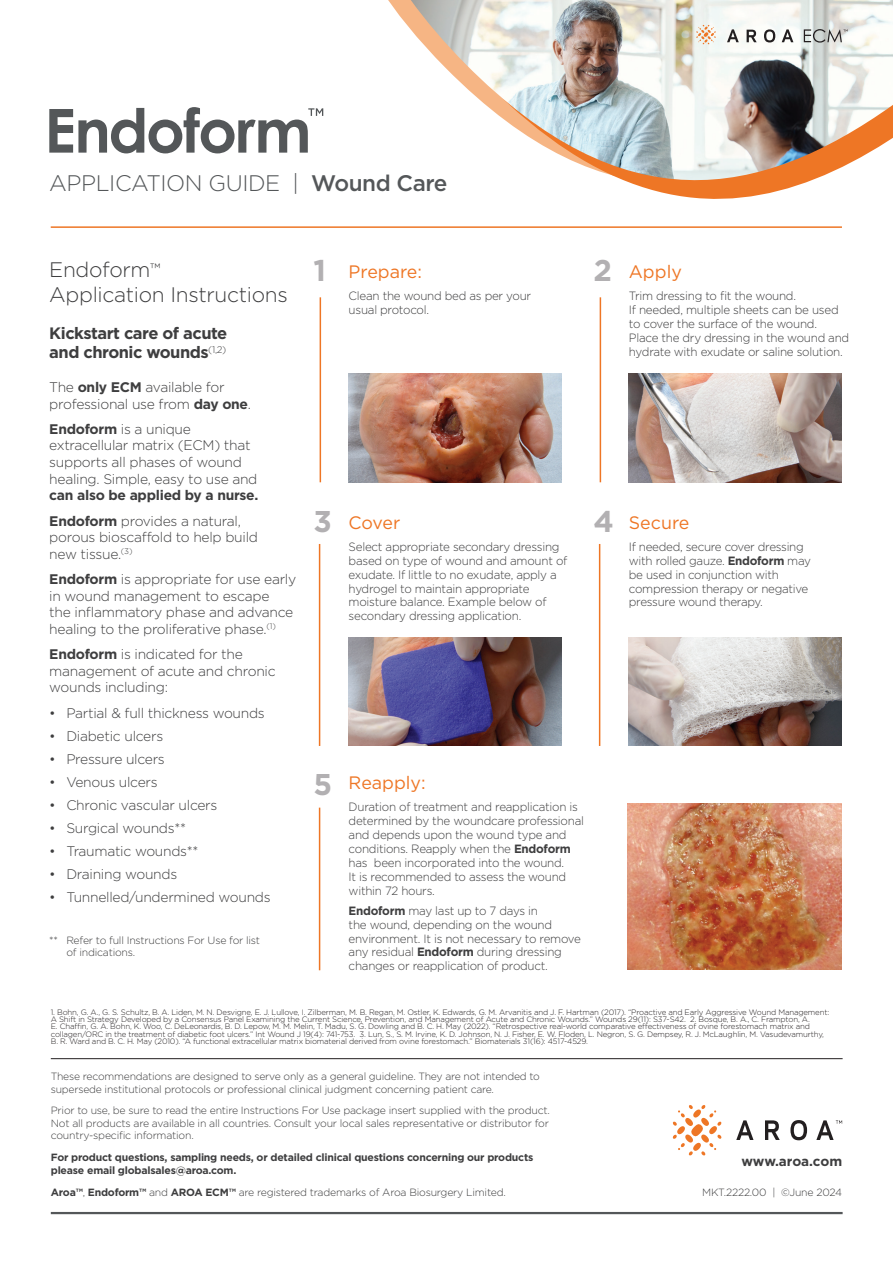
<style>
.page{position:relative;width:893px;height:1263px;background:#fff}
.page>*{position:absolute;margin:0;border:0;box-sizing:border-box;transform-origin:0 0}
.t1{font:700 30px "Gotham";color:#b2b0b2}
.t2{font:300 22.5px "Gotham";letter-spacing:-.02em;color:#545759}
.t3{font:300 21px/25.2px "Gotham";letter-spacing:-.015em;color:#3e3e3f}
.t4{font:18px "Gotham";color:#ee7625}
.t5{font:700 16.5px/19.8px "Gotham";letter-spacing:-.03em;color:#3e3e3f}
.t6{font:300 13.8px/16.6px "Gotham";letter-spacing:-.02em;color:#3e3e3f}
.t7{font:700 13.8px/25.2px "Gotham";letter-spacing:-.02em;color:#3e3e3f}
.t8{font:700 13.5px "Gotham";letter-spacing:-.01em;color:#3e3e3f}
.t9{font:300 12px/13.8px "Gotham";letter-spacing:-.02em;color:#3e3e3f}
.t10{font:300 10.5px/12.6px "Gotham";letter-spacing:-.02em;color:#3e3e3f}
.t11{font:700 10.5px/13.5px "Gotham";letter-spacing:-.02em;color:#3e3e3f}
.t12{font:300 7.8px/7.4px "Gotham";letter-spacing:-.02em;color:#231f20}
.s1{font-weight:500}
.s2{font-size:15px}
.s3{font-weight:700}
.s4{font-weight:300}
</style>
<div class="page">
<img style="left:628px;top:804px;width:213px;height:165px">
<img style="left:411px;top:0;width:482px;height:199px">
<img style="left:629px;top:374px;width:212px;height:108px">
<img style="left:349px;top:638px;width:212px;height:108px">
<img style="left:349px;top:374px;width:212px;height:108px">
<img style="left:629px;top:638px;width:212px;height:108px">
<hr style="left:51px;top:1212px;width:792px;height:2px;background:#545759">
<hr style="left:51px;top:1058px;width:792px;height:1px;background:#231f20">
<hr style="left:320px;top:297px;width:1px;height:185px;background:#ee7625">
<hr style="left:319px;top:544px;width:1px;height:202px;background:#ee7625">
<hr style="left:319px;top:808px;width:1px;height:162px;background:#ee7625">
<hr style="left:600px;top:297px;width:1px;height:185px;background:#ee7625">
<hr style="left:599px;top:544px;width:1px;height:202px;background:#ee7625">
<hr style="left:51px;top:226px;width:791px;height:2px;background:#ee7625">
<svg style="left:49px;top:107px;width:274px;height:46px"></svg>
<svg style="left:696px;top:25px;width:20px;height:19px"></svg>
<svg style="left:727px;top:29px;width:12px;height:13px"></svg>
<svg style="left:747px;top:30px;width:10px;height:12px"></svg>
<svg style="left:764px;top:29px;width:11px;height:13px"></svg>
<svg style="left:782px;top:29px;width:11px;height:13px"></svg>
<svg style="left:804px;top:29px;width:44px;height:14px"></svg>
<svg style="left:672px;top:1105px;width:50px;height:51px"></svg>
<svg style="left:736px;top:1120px;width:17px;height:20px"></svg>
<svg style="left:765px;top:1120px;width:15px;height:20px"></svg>
<svg style="left:790px;top:1120px;width:17px;height:20px"></svg>
<svg style="left:816px;top:1120px;width:26px;height:20px"></svg>
<h2 class="t2" style="left:49px;top:169px;width:400px">APPLICATION GUIDE | <span class="s1">Wound Care</span></h2>
<h3 class="t3" style="left:49px;top:256px;width:240px">Endoform<span class="s2">™<br></span>Application Instructions</h3>
<h3 class="t5" style="left:49px;top:323px;width:180px">Kickstart care of acute and chronic wounds<sup>(1,2)</sup></h3>
<p class="t6" style="left:49px;top:378px;width:203px">The <span class="s3">only ECM</span> available for professional use from <span class="s3">day one</span>.</p>
<p class="t6" style="left:49px;top:420px;width:210px"><span class="s3">Endoform</span> is a unique extracellular matrix (ECM) that supports all phases of wound healing. Simple, easy to use and</p>
<p class="t7" style="left:49px;top:483px;width:211px">can also be applied by a nurse.<br>Endoform <span class="s4">provides a natural,</span></p>
<p class="t6" style="left:49px;top:529px;width:210px">porous bioscaffold to help build new tissue.<sup>(3)</sup></p>
<p class="t6" style="left:49px;top:570px;width:248px"><span class="s3">Endoform</span> is appropriate for use early in wound management to escape<br>the inflammatory phase and advance healing to the proliferative phase.<sup>(1)</sup></p>
<p class="t6" style="left:49px;top:645px;width:228px"><span class="s3">Endoform</span> is indicated for the management of acute and chronic wounds including:</p>
<p class="t6" style="left:49px;top:704px;width:217px">• Partial &amp; full thickness wounds</p>
<p class="t6" style="left:49px;top:727px;width:115px">• Diabetic ulcers</p>
<p class="t6" style="left:49px;top:750px;width:117px">• Pressure ulcers</p>
<p class="t6" style="left:49px;top:773px;width:110px">• Venous ulcers</p>
<p class="t6" style="left:49px;top:796px;width:170px">• Chronic vascular ulcers</p>
<p class="t6" style="left:49px;top:819px;width:138px">• Surgical wounds**</p>
<p class="t6" style="left:49px;top:842px;width:151px">• Traumatic wounds**</p>
<p class="t6" style="left:49px;top:865px;width:129px">• Draining wounds</p>
<p class="t6" style="left:49px;top:888px;width:223px">• Tunnelled/undermined wounds</p>
<p class="t10" style="left:66px;top:933px;width:195px;text-indent:-17px">** Refer to full Instructions For Use for list of indications.</p>
<h1 class="t1" style="left:313px;top:250px;width:14px">1</h1>
<h1 class="t1" style="left:313px;top:501px;width:20px">3</h1>
<h1 class="t1" style="left:313px;top:765px;width:20px">5</h1>
<h3 class="t4" style="left:349px;top:260px;width:75px">Prepare:</h3>
<p class="t9" style="left:349px;top:289px;width:184px">Clean the wound bed as per your usual protocol.</p>
<h1 class="t1" style="left:593px;top:250px;width:20px">2</h1>
<h3 class="t4" style="left:629px;top:260px;width:54px">Apply</h3>
<p class="t9" style="left:629px;top:289px;width:222px">Trim dressing to fit the wound.<br>If needed, multiple sheets can be used to cover the surface of the wound.<br>Place the dry dressing in the wound and hydrate with exudate or saline solution.</p>
<h3 class="t4" style="left:349px;top:511px;width:53px">Cover</h3>
<p class="t9" style="left:349px;top:539px;width:220px">Select appropriate secondary dressing based on type of wound and amount of exudate. If little to no exudate, apply a hydrogel to maintain appropriate moisture balance. Example below of secondary dressing application.</p>
<h1 class="t1" style="left:593px;top:501px;width:22px">4</h1>
<h3 class="t4" style="left:629px;top:511px;width:62px">Secure</h3>
<p class="t9" style="left:629px;top:539px;width:184px">If needed, secure cover dressing with rolled gauze. <span class="s3">Endoform</span> may be used in conjunction with compression therapy or negative pressure wound therapy.</p>
<h3 class="t4" style="left:349px;top:771px;width:79px">Reapply:</h3>
<p class="t9" style="left:349px;top:800px;width:237px">Duration of treatment and reapplication is determined by the woundcare professional and depends upon the wound type and conditions. Reapply when the <span class="s3">Endoform </span>has been incorporated into the wound.<br>It is recommended to assess the wound within 72 hours.</p>
<p class="t9" style="left:349px;top:903px;width:234px"><span class="s3">Endoform</span> may last up to 7 days in<br>the wound, depending on the wound environment. It is not necessary to remove any residual <span class="s3">Endoform</span> during dressing changes or reapplication of product.</p>
<p class="t12" style="left:51px;top:1008px;width:780px">1. Bohn, G. A., G. S. Schultz, B. A. Liden, M. N. Desvigne, E. J. Lullove, I. Zilberman, M. B. Regan, M. Ostler, K. Edwards, G. M. Arvanitis and J. F. Hartman (2017). “Proactive and Early Aggressive Wound Management:<br>A Shift in Strategy Developed by a Consensus Panel Examining the Current Science, Prevention, and Management of Acute and Chronic Wounds.” Wounds 29(11): S37-S42. 2. Bosque, B. A., C. Frampton, A.<br>E. Chaffin, G. A. Bohn, K. Woo, C. DeLeonardis, B. D. Lepow, M. M. Melin, T. Madu, S. G. Dowling and B. C. H. May (2022). “Retrospective real-world comparative effectiveness of ovine forestomach matrix and collagen/ORC in the treatment of diabetic foot ulcers.” Int Wound J 19(4): 741-753. 3. Lun, S., S. M. Irvine, K. D. Johnson, N. J. Fisher, E. W. Floden, L. Negron, S. G. Dempsey, R. J. McLaughlin, M. Vasudevamurthy, B. R. Ward and B. C. H. May (2010). “A functional extracellular matrix biomaterial derived from ovine forestomach.” Biomaterials 31(16): 4517-4529.</p>
<p class="t10" style="left:51px;top:1069px;width:491px;line-height:13.5px">These recommendations are designed to serve only as a general guideline. They are not intended to supersede institutional protocols or professional clinical judgment concerning patient care.</p>
<p class="t10" style="left:51px;top:1104px;width:501px;text-align:justify">Prior to use, be sure to read the entire Instructions For Use package insert supplied with the product.<br>Not all products are available in all countries. Consult your local sales representative or distributor for country-specific information.</p>
<p class="t11" style="left:51px;top:1150px;width:484px">For product questions, sampling needs, or detailed clinical questions concerning our products please email globalsales@aroa.com.</p>
<p class="t10" style="left:51px;top:1186px;width:457px"><span class="s3">Aroa™</span>, <span class="s3">Endoform™</span> and <span class="s3">AROA ECM™</span> are registered trademarks of Aroa Biosurgery Limited.</p>
<p class="t8" style="left:741px;top:1152px;width:102px">www.aroa.com</p>
<p class="t10" style="left:702px;top:1185px;width:141px">MKT.2222.00 | ©June 2024</p>
</div>
